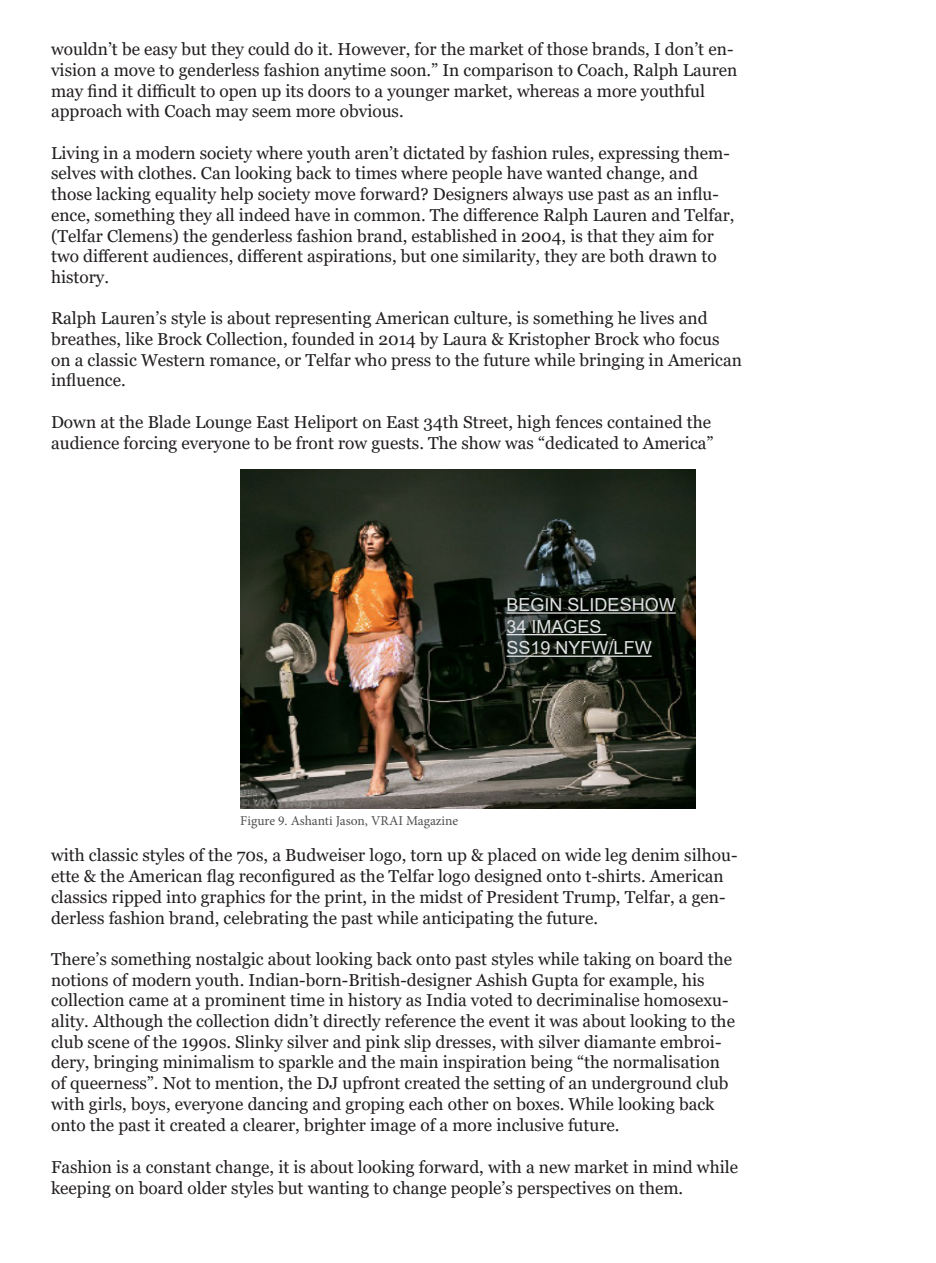
<style>
.page{position:relative;width:936px;height:1263px;background:#fff}
.page>*{position:absolute;margin:0;border:0;box-sizing:border-box;transform-origin:0 0}
.t1{font:18px "Arial";color:#dfe0e2}
.t2{font:17.25px/20.7px "Georgia";color:#231f20}
.t3{font:13.5px "Minion Pro";color:#4f4f51}
</style>
<div class="page">
<img style="left:240px;top:469px;width:455px;height:339px">
<hr style="left:506px;top:612px;width:169px;height:2px;background:#dfe0e2">
<hr style="left:506px;top:634px;width:100px;height:1px;background:#dfe0e2">
<hr style="left:506px;top:655px;width:145px;height:2px;background:#dfe0e2">
<p class="t2" style="left:51px;top:39px;width:687px">wouldn’t be easy but they could do it. However, for the market of those brands, I don’t en&shy;vision a move to genderless fashion anytime soon.” In comparison to Coach, Ralph Lauren may find it difficult to open up its doors to a younger market, whereas a more youthful approach with Coach may seem more obvious.</p>
<p class="t2" style="left:51px;top:143px;width:685px">Living in a modern society where youth aren’t dictated by fashion rules, expressing them&shy;selves with clothes. Can looking back to times where people have wanted change, and those lacking equality help society move forward? Designers always use past as an influ&shy;ence, something they all indeed have in common. The difference Ralph Lauren and Telfar, (Telfar Clemens) the genderless fashion brand, established in 2004, is that they aim for two different audiences, different aspirations, but one similarity, they are both drawn to history.</p>
<p class="t2" style="left:51px;top:308px;width:692px">Ralph Lauren’s style is about representing American culture, is something he lives and breathes, like Brock Collection, founded in 2014 by Laura &amp; Kristopher Brock who focus on a classic Western romance, or Telfar who press to the future while bringing in American influence.</p>
<p class="t2" style="left:51px;top:412px;width:664px">Down at the Blade Lounge East Heliport on East 34th Street, high fences contained the audience forcing everyone to be front row guests. The show was “dedicated to America”</p>
<p class="t1" style="left:506px;top:592px;width:171px">BEGIN SLIDESHOW</p>
<p class="t1" style="left:506px;top:614px;width:97px">34 IMAGES</p>
<p class="t1" style="left:506px;top:636px;width:147px">SS19 NYFW/LFW</p>
<p class="t3" style="left:240px;top:812px;width:219px">Figure 9. Ashanti Jason, VRAI Magazine</p>
<p class="t2" style="left:51px;top:845px;width:688px">with classic styles of the 70s, a Budweiser logo, torn up &amp; placed on wide leg denim silhou&shy;ette &amp; the American flag reconfigured as the Telfar logo designed onto t-shirts. American classics ripped into graphics for the print, in the midst of President Trump, Telfar, a gen&shy;derless fashion brand, celebrating the past while anticipating the future.</p>
<p class="t2" style="left:51px;top:949px;width:685px">There’s something nostalgic about looking back onto past styles while taking on board the notions of modern youth. Indian-born-British-designer Ashish Gupta for example, his collection came at a prominent time in history as India voted to decriminalise homosexu&shy;ality. Although the collection didn’t directly reference the event it was about looking to the club scene of the 1990s. Slinky silver and pink slip dresses, with silver diamante embroi&shy;dery, bringing minimalism to sparkle and the main inspiration being “the normalisation of queerness”. Not to mention, the DJ upfront created the setting of an underground club with girls, boys, everyone dancing and groping each other on boxes. While looking back onto the past it created a clearer, brighter image of a more inclusive future.</p>
<p class="t2" style="left:51px;top:1156px;width:688px;line-height:21.6px">Fashion is a constant change, it is about looking forward, with a new market in mind while keeping on board older styles but wanting to change people’s perspectives on them.</p>
</div>
